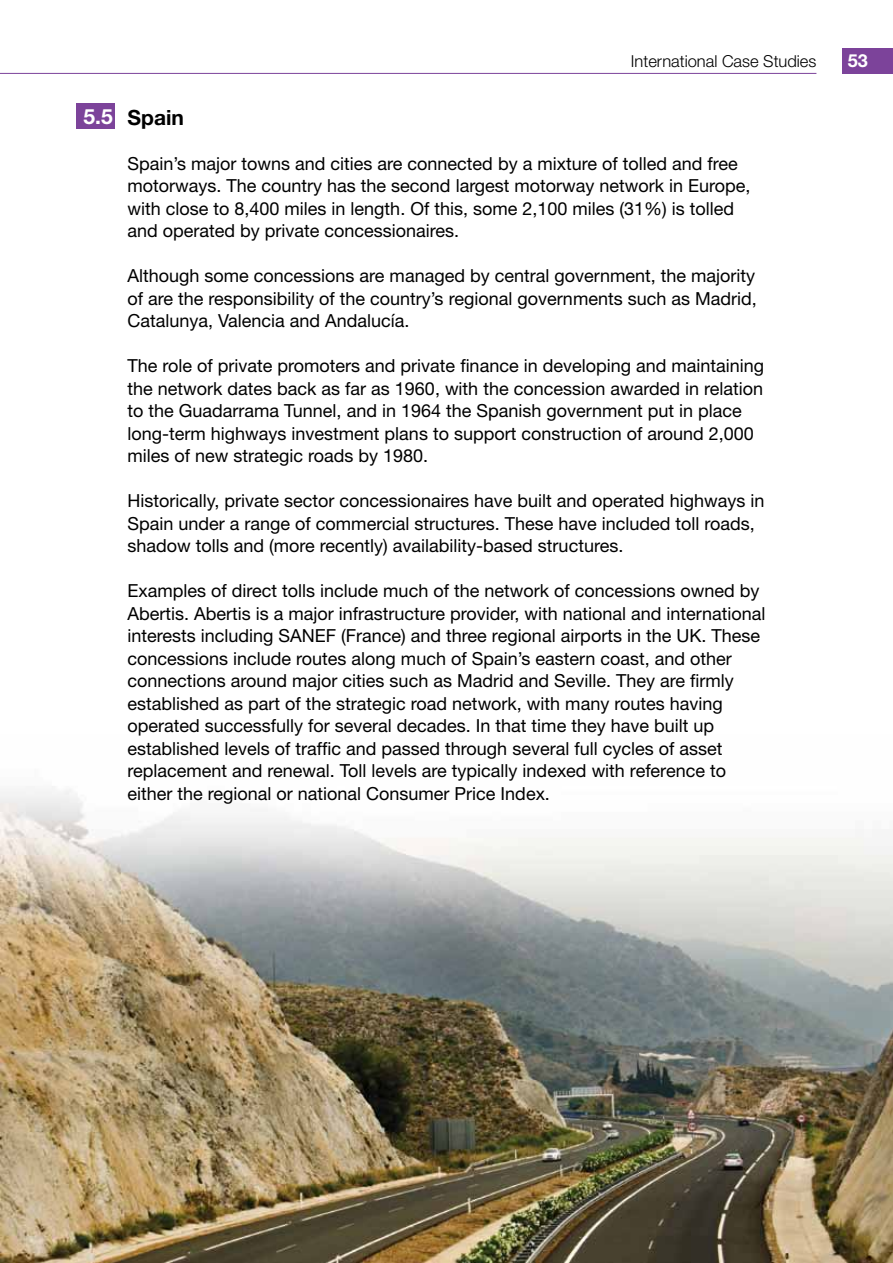
<style>
.page{position:relative;width:893px;height:1263px;background:#fff}
.page>*{position:absolute;margin:0;border:0;box-sizing:border-box;transform-origin:0 0}
.t1{font:700 21px "Helvetica Neue";color:#000}
.t2{font:700 21px "Helvetica Neue";color:#fff}
.t3{font:18px/22.5px "Helvetica Neue";color:#000}
.t4{font:700 18px "Helvetica Neue";color:#fff}
.t5{font:300 16.5px "Helvetica Neue";color:#000}
</style>
<div class="page">
<div style="left:842px;top:48px;width:51px;height:26px;background:#7c439a"></div>
<hr style="left:0;top:73px;width:816px;height:1px;background:#7c439a">
<img style="left:0;top:786px;width:893px;height:477px">
<div style="left:77px;top:103px;width:38px;height:26px;background:#7c439a"></div>
<p class="t5" style="left:631px;top:51px;width:187px">International Case Studies</p>
<p class="t4" style="left:848px;top:50px;width:22px">53</p>
<p class="t2" style="left:83px;top:103px;width:31px">5.5</p>
<p class="t1" style="left:128px;top:104px;width:58px">Spain</p>
<p class="t3" style="left:128px;top:152px;width:624px">Spain’s major towns and cities are connected by a mixture of tolled and free motorways. The country has the second largest motorway network in Europe, with close to 8,400 miles in length. Of this, some 2,100 miles (31%) is tolled and operated by private concessionaires.</p>
<p class="t3" style="left:128px;top:264px;width:631px;text-align:justify">Although some concessions are managed by central government, the majority of are the responsibility of the country’s regional governments such as Madrid, Catalunya, Valencia and Andalucía.</p>
<p class="t3" style="left:128px;top:354px;width:638px">The role of private promoters and private finance in developing and maintaining the network dates back as far as 1960, with the concession awarded in relation to the Guadarrama Tunnel, and in 1964 the Spanish government put in place long-term highways investment plans to support construction of around 2,000 miles of new strategic roads by 1980.</p>
<p class="t3" style="left:128px;top:489px;width:638px">Historically, private sector concessionaires have built and operated highways in<br>Spain under a range of commercial structures. These have included toll roads, shadow tolls and (more recently) availability-based structures.</p>
<p class="t3" style="left:128px;top:579px;width:639px">Examples of direct tolls include much of the network of concessions owned by Abertis. Abertis is a major infrastructure provider, with national and international interests including SANEF (France) and three regional airports in the UK. These concessions include routes along much of Spain’s eastern coast, and other connections around major cities such as Madrid and Seville. They are firmly established as part of the strategic road network, with many routes having operated successfully for several decades. In that time they have built up established levels of traffic and passed through several full cycles of asset replacement and renewal. Toll levels are typically indexed with reference to either the regional or national Consumer Price Index.</p>
</div>
